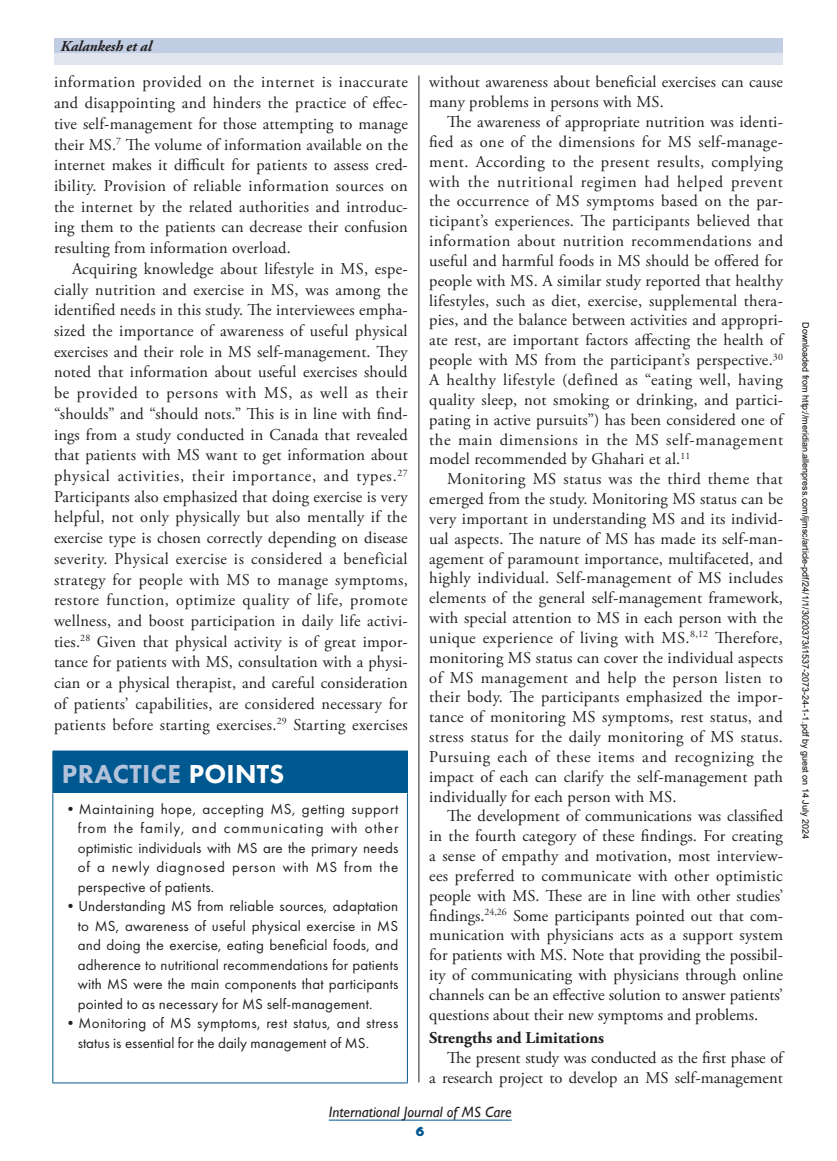
<style>
.page{position:relative;width:837px;height:1161px;background:#fff}
.page>*{position:absolute;margin:0;border:0;box-sizing:border-box;transform-origin:0 0}
.t1{font:800 27px "Futura PT";letter-spacing:.01em;color:#b3c2db}
.Text_-_No_Widows{font:16.5px/19.8px "Adobe Garamond Pro";letter-spacing:.01em;color:#231f20;text-align:justify}
.L2_Subhead__black_2{font:700 16.5px "Adobe Garamond Pro";color:#231f20}
.Practice_Points{font:15px/19.5px "Futura PT";letter-spacing:.01em;color:#231f20;text-align:justify}
.t2{font:italic 15px "Gill Sans";color:#231f20}
.Running_Head{font:italic 700 15px "Adobe Garamond Pro";letter-spacing:-.01em;color:#231f20}
.t3{font:800 13.5px "Gill Sans Nova";color:#005890}
.t4{font:9px "Arial";color:#000}
.s1{color:#fff}
</style>
<div class="page">
<div style="left:54px;top:53px;width:729px;height:12px;background:#dfe4ef"></div>
<hr style="left:329px;top:1120px;width:183px;height:1px;background:#005890">
<div style="left:54px;top:38px;width:729px;height:15px;background:#c1cde2"></div>
<hr style="left:419px;top:76px;width:1px;height:1006px;background:#231f20">
<div style="left:53px;top:751px;width:354px;height:43px;background:#005890"></div>
<hr style="left:52px;top:751px;width:1px;height:43px;background:#005890">
<hr style="left:407px;top:751px;width:1px;height:43px;background:#005890">
<hr style="left:52px;top:794px;width:1px;height:289px;background:#005890">
<hr style="left:407px;top:794px;width:1px;height:289px;background:#005890">
<hr style="left:52px;top:1083px;width:356px;height:1px;background:#005890">
<hr style="left:53px;top:793px;width:354px;height:1px;background:#fff">
<p class="Running_Head" style="left:60px;top:38px;width:93px">Kalankesh et al</p>
<p class="Text_-_No_Widows" style="left:54px;top:72px;width:355px;line-height:20.7px">information provided on the internet is inaccurate and disappointing and hinders the practice of effec&shy;tive self-management for those attempting to manage their MS.<sup>7</sup> The volume of information available on the internet makes it difficult for patients to assess cred&shy;ibility. Provision of reliable information sources on the internet by the related authorities and introduc&shy;ing them to the patients can decrease their confusion resulting from information overload.</p>
<p class="Text_-_No_Widows" style="left:54px;top:259px;width:355px;line-height:20.7px;text-indent:18px">Acquiring knowledge about lifestyle in MS, espe&shy;cially nutrition and exercise in MS, was among the identified needs in this study. The interviewees empha&shy;sized the importance of awareness of useful physical exercises and their role in MS self-management. They noted that information about useful exercises should be provided to persons with MS, as well as their “shoulds” and “should nots.” This is in line with find&shy;ings from a study conducted in Canada that revealed that patients with MS want to get information about physical activities, their importance, and types.<sup>27<br></sup>Participants also emphasized that doing exercise is very helpful, not only physically but also mentally if the exercise type is chosen correctly depending on disease severity. Physical exercise is considered a beneficial strategy for people with MS to manage symptoms, restore function, optimize quality of life, promote wellness, and boost participation in daily life activi&shy;ties.<sup>28</sup> Given that physical activity is of great impor&shy;tance for patients with MS, consultation with a physi&shy;cian or a physical therapist, and careful consideration of patients’ capabilities, are considered necessary for patients before starting exercises.<sup>29</sup> Starting exercises</p>
<p class="t1" style="left:62px;top:757px;width:224px">PRACTICE <span class="s1">POINTS</span></p>
<p class="Practice_Points" style="left:78px;top:799px;width:322px;text-indent:-15px">•Maintaining hope, accepting MS, getting support from the family, and communicating with other optimistic individuals with MS are the primary needs of a newly diagnosed person with MS from the perspective of patients.</p>
<p class="Practice_Points" style="left:78px;top:897px;width:322px;text-indent:-15px">•Understanding MS from reliable sources, adaptation to MS, awareness of useful physical exercise in MS and doing the exercise, eating beneficial foods, and adherence to nutritional recommendations for patients with MS were the main components that participants pointed to as necessary for MS self-management.</p>
<p class="Practice_Points" style="left:78px;top:1014px;width:322px;text-indent:-15px">•Monitoring of MS symptoms, rest status, and stress status is essential for the daily management of MS.</p>
<p class="Text_-_No_Widows" style="left:429px;top:73px;width:355px">without awareness about beneficial exercises can cause many problems in persons with MS.</p>
<p class="Text_-_No_Widows" style="left:429px;top:113px;width:356px;text-indent:18px">The awareness of appropriate nutrition was identi&shy;fied as one of the dimensions for MS self-manage&shy;ment. According to the present results, complying with the nutritional regimen had helped prevent the occurrence of MS symptoms based on the par&shy;ticipant’s experiences. The participants believed that information about nutrition recommendations and useful and harmful foods in MS should be offered for people with MS. A similar study reported that healthy lifestyles, such as diet, exercise, supplemental thera&shy;pies, and the balance between activities and appropri&shy;ate rest, are important factors affecting the health of people with MS from the participant’s perspective.<sup>30<br></sup>A healthy lifestyle (defined as “eating well, having quality sleep, not smoking or drinking, and partici&shy;pating in active pursuits”) has been considered one of the main dimensions in the MS self-management model recommended by Ghahari et al.<sup>11</sup></p>
<p class="Text_-_No_Widows" style="left:429px;top:470px;width:355px;text-indent:18px">Monitoring MS status was the third theme that emerged from the study. Monitoring MS status can be very important in understanding MS and its individ&shy;ual aspects. The nature of MS has made its self-man&shy;agement of paramount importance, multifaceted, and highly individual. Self-management of MS includes elements of the general self-management framework, with special attention to MS in each person with the unique experience of living with MS.<sup>8,12</sup> Therefore, monitoring MS status can cover the individual aspects of MS management and help the person listen to their body. The participants emphasized the impor&shy;tance of monitoring MS symptoms, rest status, and stress status for the daily monitoring of MS status.<br>Pursuing each of these items and recognizing the impact of each can clarify the self-management path individually for each person with MS.</p>
<p class="Text_-_No_Widows" style="left:429px;top:807px;width:356px;text-indent:18px">The development of communications was classified in the fourth category of these findings. For creating a sense of empathy and motivation, most interview&shy;ees preferred to communicate with other optimistic people with MS. These are in line with other studies’ findings.<sup>24,26</sup> Some participants pointed out that com&shy;munication with physicians acts as a support system for patients with MS. Note that providing the possibil&shy;ity of communicating with physicians through online channels can be an effective solution to answer patients’ questions about their new symptoms and problems.</p>
<p class="L2_Subhead__black_2" style="left:429px;top:1028px;width:176px">Strengths and Limitations</p>
<p class="Text_-_No_Widows" style="left:429px;top:1048px;width:355px;text-align:right">The present study was conducted as the first phase of<br>a research project to develop an MS self-management</p>
<p class="t2" style="left:329px;top:1103px;width:184px">International Journal of MS Care</p>
<p class="t3" style="left:416px;top:1123px;width:11px">6</p>
<p class="t4" style="left:809px;top:322px;width:518px;rotate:90deg">Downloaded from http://meridian.allenpress.com/ijmsc/article-pdf/24/1/1/3020373/i1537-2073-24-1-1.pdf by guest on 14 July 2024</p>
</div>
